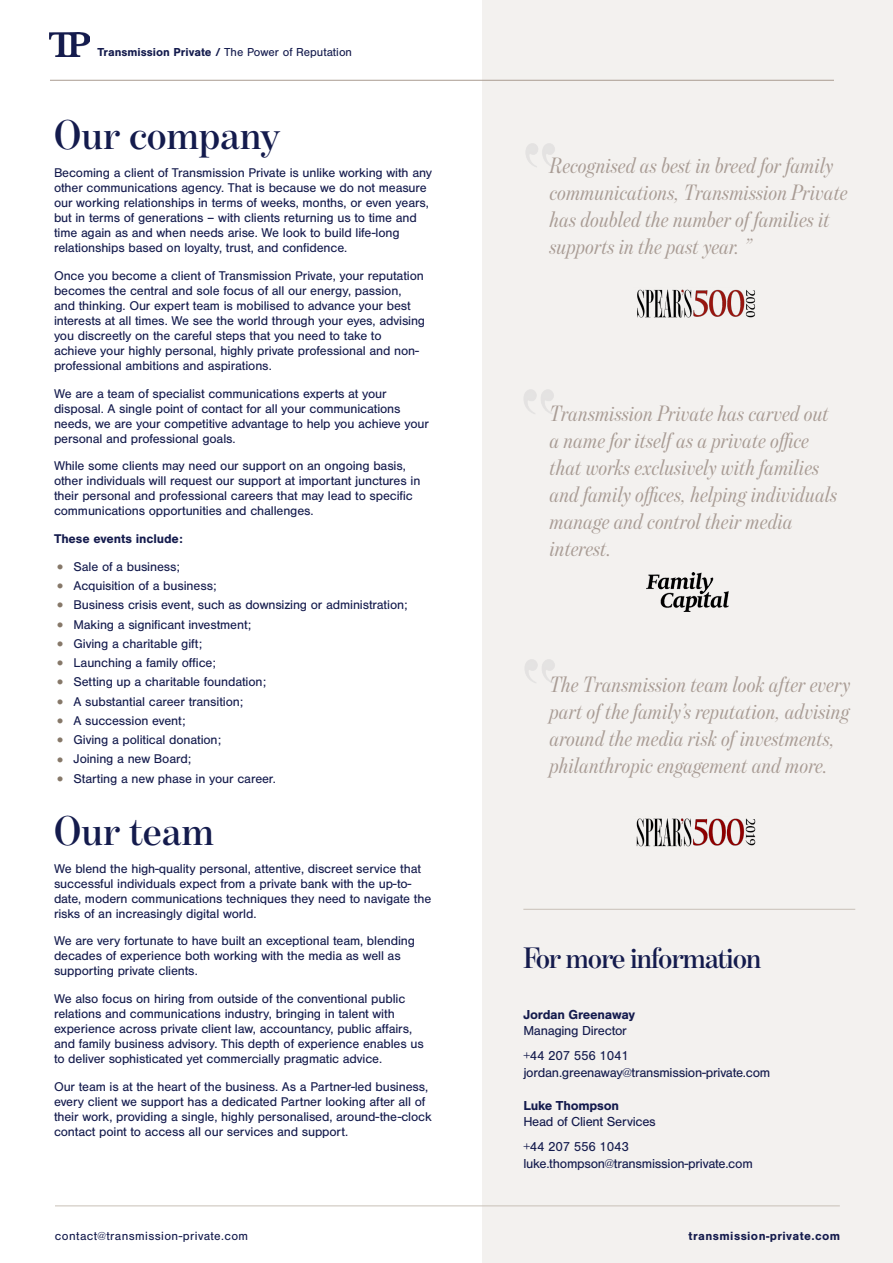
<style>
.page{position:relative;width:893px;height:1263px;background:#fff}
.page>*{position:absolute;margin:0;border:0;box-sizing:border-box;transform-origin:0 0}
.Bullets{font:600 42px "Benton Mod Disp";letter-spacing:.01em;color:#141b4d}
.Lead_in{font:600 30px "Benton Mod Disp";letter-spacing:-.02em;color:#141b4d}
.Bullets-2{font:italic 22.5px/27px "Benton Mod Disp Cond";letter-spacing:.01em;color:#a99c95}
.Body_copy{font:13.5px/16.5px "Nimbus San";letter-spacing:-.02em;color:#141b4d}
.Bullets-3{font:13.2px/15px "Nimbus San";letter-spacing:-.01em;color:#141b4d}
.Bullets-4{font:700 13.2px "Nimbus San";letter-spacing:-.01em;color:#141b4d}
.Body_copy-2{font:12.3px "Nimbus San";letter-spacing:.03em;color:#141b4d}
.Body_copy-3{font:700 12.3px "Nimbus San";letter-spacing:.03em;color:#141b4d}
.t1{font:700 12px "Nimbus San";color:#141b4d}
.s1{font-weight:400}
.s2{font-size:18px;color:#867869}
.s3{font-weight:700}
</style>
<div class="page">
<div style="left:482px;top:0;width:411px;height:1263px;background:#f3f1ef"></div>
<hr style="left:50px;top:80px;width:784px;height:1px;background:#a99b90">
<hr style="left:523px;top:909px;width:332px;height:1px;background:#c8c0b7">
<hr style="left:55px;top:1205px;width:785px;height:1px;background:#c8c0b7">
<img style="left:637px;top:289px;width:119px;height:29px">
<img style="left:647px;top:572px;width:81px;height:40px">
<img style="left:636px;top:818px;width:120px;height:29px">
<img style="left:50px;top:32px;width:39px;height:25px">
<p class="t1" style="left:97px;top:45px;width:256px">Transmission Private / <span class="s1">The Power of Reputation</span></p>
<p class="Bullets" style="left:54px;top:112px;width:227px">Our company</p>
<p class="Bullets-3" style="left:54px;top:165px;width:380px">Becoming a client of Transmission Private is unlike working with any other communications agency. That is because we do not measure our working relationships in terms of weeks, months, or even years, but in terms of generations – with clients returning us to time and time again as and when needs arise. We look to build life-long relationships based on loyalty, trust, and confidence.</p>
<p class="Bullets-3" style="left:54px;top:268px;width:373px">Once you become a client of Transmission Private, your reputation becomes the central and sole focus of all our energy, passion, and thinking. Our expert team is mobilised to advance your best interests at all times. We see the world through your eyes, advising you discreetly on the careful steps that you need to take to achieve your highly personal, highly private professional and non&shy;professional ambitions and aspirations.</p>
<p class="Bullets-3" style="left:54px;top:386px;width:376px">We are a team of specialist communications experts at your disposal. A single point of contact for all your communications needs, we are your competitive advantage to help you achieve your personal and professional goals.</p>
<p class="Bullets-3" style="left:54px;top:459px;width:368px">While some clients may need our support on an ongoing basis, other individuals will request our support at important junctures in their personal and professional careers that may lead to specific communications opportunities and challenges.</p>
<p class="Bullets-4" style="left:54px;top:531px;width:130px">These events include:</p>
<p class="Bullets-3" style="left:54px;top:559px;width:128px"><span class="s2">•</span> Sale of a business;</p>
<p class="Bullets-3" style="left:54px;top:578px;width:164px"><span class="s2">•</span> Acquisition of a business;</p>
<p class="Bullets-3" style="left:54px;top:598px;width:355px"><span class="s2">•</span> Business crisis event, such as downsizing or administration;</p>
<p class="Bullets-3" style="left:54px;top:617px;width:199px"><span class="s2">•</span> Making a significant investment;</p>
<p class="Bullets-3" style="left:54px;top:636px;width:150px"><span class="s2">•</span> Giving a charitable gift;</p>
<p class="Bullets-3" style="left:54px;top:655px;width:164px"><span class="s2">•</span> Launching a family office;</p>
<p class="Bullets-3" style="left:54px;top:675px;width:214px"><span class="s2">•</span> Setting up a charitable foundation;</p>
<p class="Bullets-3" style="left:54px;top:694px;width:191px"><span class="s2">•</span> A substantial career transition;</p>
<p class="Bullets-3" style="left:54px;top:713px;width:133px"><span class="s2">•</span> A succession event;</p>
<p class="Bullets-3" style="left:54px;top:732px;width:169px"><span class="s2">•</span> Giving a political donation;</p>
<p class="Bullets-3" style="left:54px;top:752px;width:139px"><span class="s2">•</span> Joining a new Board;</p>
<p class="Bullets-3" style="left:54px;top:771px;width:223px"><span class="s2">•</span> Starting a new phase in your career.</p>
<p class="Bullets" style="left:54px;top:807px;width:161px">Our team</p>
<p class="Bullets-3" style="left:54px;top:861px;width:379px">We blend the high-quality personal, attentive, discreet service that successful individuals expect from a private bank with the up-to&shy;date, modern communications techniques they need to navigate the risks of an increasingly digital world.</p>
<p class="Bullets-3" style="left:54px;top:934px;width:363px">We are very fortunate to have built an exceptional team, blending decades of experience both working with the media as well as supporting private clients.</p>
<p class="Bullets-3" style="left:54px;top:991px;width:371px">We also focus on hiring from outside of the conventional public relations and communications industry, bringing in talent with experience across private client law, accountancy, public affairs, and family business advisory. This depth of experience enables us to deliver sophisticated yet commercially pragmatic advice.</p>
<p class="Bullets-3" style="left:54px;top:1079px;width:379px">Our team is at the heart of the business. As a Partner-led business, every client we support has a dedicated Partner looking after all of their work, providing a single, highly personalised, around-the-clock contact point to access all our services and support.</p>
<p class="Bullets-2" style="left:550px;top:152px;width:299px">Recognised as best in breed for family communications, Transmission Private has doubled the number of families it supports in the past year. ”</p>
<p class="Bullets-2" style="left:550px;top:400px;width:289px">Transmission Private has carved out a name for itself as a private office that works exclusively with families and family offices, helping individuals manage and control their media interest.</p>
<p class="Bullets-2" style="left:550px;top:670px;width:302px">The Transmission team look after every part of the family’s reputation, advising around the media risk of investments, philanthropic engagement and more.</p>
<p class="Lead_in" style="left:523px;top:941px;width:239px">For more information</p>
<p class="Body_copy" style="left:523px;top:1006px;width:113px"><span class="s3">Jordan Greenaway<br></span>Managing Director</p>
<p class="Body_copy" style="left:523px;top:1048px;width:248px">+44 207 556 1041 jordan.greenaway@transmission-private.com</p>
<p class="Body_copy" style="left:523px;top:1097px;width:134px"><span class="s3">Luke Thompson<br></span>Head of Client Services</p>
<p class="Body_copy" style="left:523px;top:1139px;width:231px">+44 207 556 1043 luke.thompson@transmission-private.com</p>
<p class="Body_copy-2" style="left:55px;top:1229px;width:195px">contact@transmission-private.com</p>
<p class="Body_copy-3" style="left:689px;top:1229px;width:153px">transmission-private.com</p>
</div>
